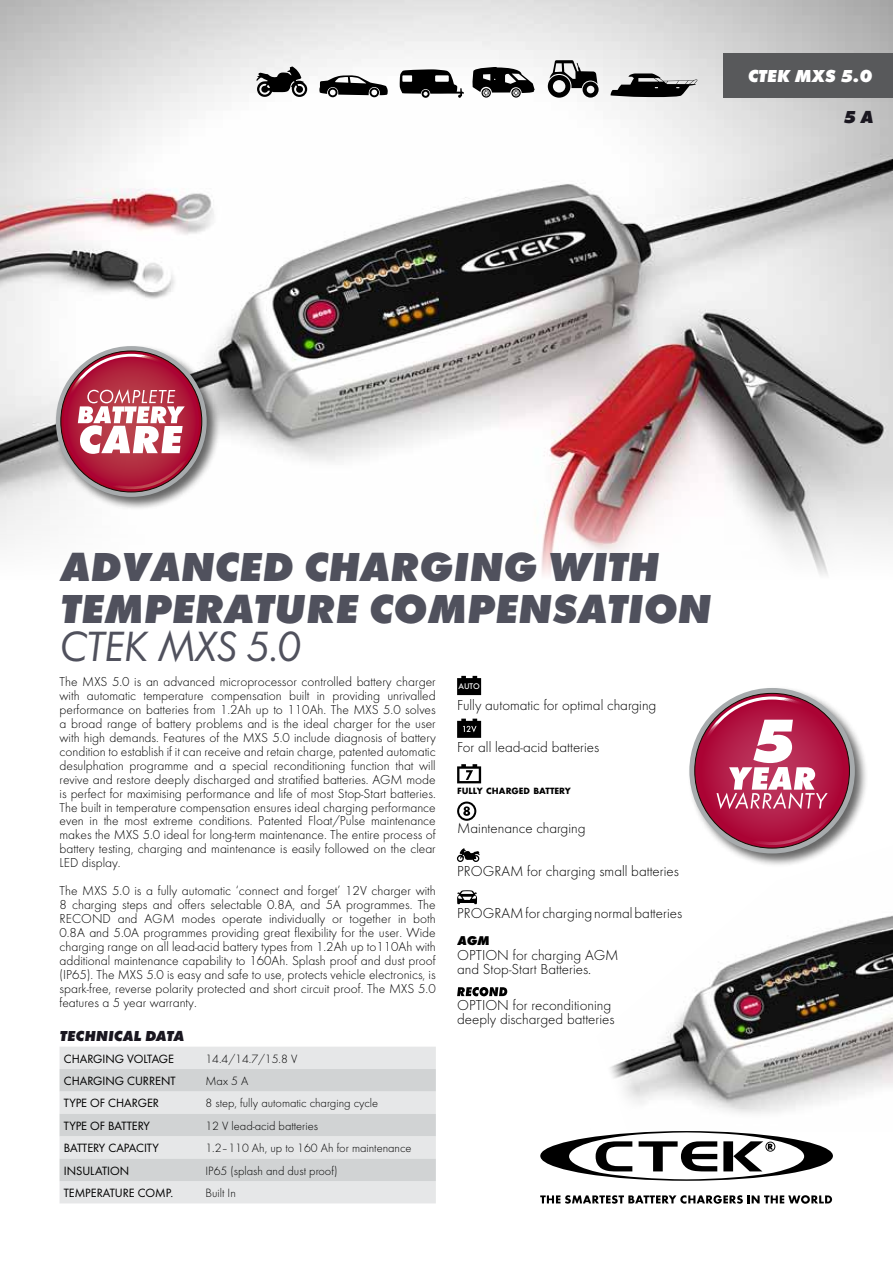
<style>
.page{position:relative;width:893px;height:1263px;background:#fff}
.page>*{position:absolute;margin:0;border:0;box-sizing:border-box;transform-origin:0 0}
.t1{font:43.95px "Futura Boo Obl";letter-spacing:-.025em;color:#50515d}
.t2{font:italic 700 expanded 42px/42px "Futura";color:#50515d}
.t3{font:italic 700 expanded 18px "Futura";color:#fff}
.t4{font:italic 700 expanded 18px "Futura";color:#1a1720}
.t5{font:300 15px/14.2px "Futura";color:#000}
.t6{font:italic 700 expanded 15px "Futura";color:#1a1720}
.t7{font:300 13.5px/14px "Futura";color:#000;text-align:justify}
.t8{font:italic 700 expanded 13.2px "Futura";color:#000}
.t9{font:300 12.45px "Futura";color:#000}
.t10{font:12.45px "Futura Boo";color:#000}
.t11{font:700 9.45px "Futura";color:#000}
.t12{font:500 8.55px "Futura";color:#fff}
</style>
<div class="page">
<img style="left:0;top:0;width:893px;height:576px">
<img style="left:709px;top:915px;width:184px;height:184px">
<svg style="left:540px;top:986px;width:293px;height:195px"></svg>
<svg style="left:540px;top:1195px;width:292px;height:9px"></svg>
<div style="left:687px;top:686px;width:182px;height:182px;background:#000;opacity:.6"></div>
<svg style="left:687px;top:686px;width:168px;height:169px"></svg>
<div style="left:54px;top:344px;width:167px;height:167px;background:#000;opacity:.6"></div>
<svg style="left:54px;top:344px;width:153px;height:155px"></svg>
<svg style="left:610px;top:73px;width:87px;height:24px;background:#6b6b6b"></svg>
<svg style="left:548px;top:60px;width:51px;height:38px"></svg>
<svg style="left:255px;top:66px;width:52px;height:31px"></svg>
<svg style="left:319px;top:75px;width:69px;height:22px"></svg>
<svg style="left:400px;top:69px;width:64px;height:29px"></svg>
<svg style="left:472px;top:67px;width:63px;height:31px"></svg>
<div style="left:723px;top:53px;width:170px;height:45px;background:#58595b"></div>
<div style="left:60px;top:1047px;width:376px;height:156px;background:#e6e7e8"></div>
<svg style="left:60px;top:1069px;width:376px;height:112px;background:#d9dbdc"></svg>
<svg style="left:457px;top:890px;width:20px;height:14px"></svg>
<svg style="left:457px;top:848px;width:23px;height:14px"></svg>
<svg style="left:457px;top:987px;width:50px;height:9px"></svg>
<svg style="left:457px;top:719px;width:24px;height:19px"></svg>
<svg style="left:457px;top:764px;width:24px;height:19px"></svg>
<svg style="left:457px;top:801px;width:19px;height:20px"></svg>
<svg style="left:457px;top:676px;width:24px;height:19px"></svg>
<h3 class="t3" style="left:747px;top:65px;width:126px">CTEK MXS 5.0</h3>
<h3 class="t4" style="left:843px;top:106px;width:31px">5 A</h3>
<h2 class="t2" style="left:60px;top:546px;width:652px">ADVANCED CHARGING WITH<br>TEMPERATURE COMPENSATION</h2>
<h1 class="t1" style="left:60px;top:620px;width:244px">CTEK MXS 5.0</h1>
<p class="t7" style="left:60px;top:675px;width:378px">The MXS 5.0 is an advanced microprocessor controlled battery charger with automatic temperature compensation built in providing unrivalled performance on batteries from 1.2Ah up to 110Ah. The MXS 5.0 solves a broad range of battery problems and is the ideal charger for the user with high demands. Features of the MXS 5.0 include diagnosis of battery condition to establish if it can receive and retain charge, patented automatic desulphation programme and a special reconditioning function that will revive and restore deeply discharged and stratified batteries. AGM mode is perfect for maximising performance and life of most Stop-Start batteries.<br>The built in temperature compensation ensures ideal charging performance even in the most extreme conditions. Patented Float/Pulse maintenance makes the MXS 5.0 ideal for long-term maintenance. The entire process of battery testing, charging and maintenance is easily followed on the clear LED display.</p>
<p class="t7" style="left:60px;top:884px;width:378px">The MXS 5.0 is a fully automatic ‘connect and forget’ 12V charger with 8 charging steps and offers selectable 0.8A, and 5A programmes. The RECOND and AGM modes operate individually or together in both 0.8A and 5.0A programmes providing great flexibility for the user. Wide charging range on all lead-acid battery types from 1.2Ah up to110Ah with additional maintenance capability to 160Ah. Splash proof and dust proof (IP65). The MXS 5.0 is easy and safe to use, protects vehicle electronics, is spark-free, reverse polarity protected and short circuit proof. The MXS 5.0 features a 5 year warranty.</p>
<p class="t6" style="left:60px;top:1026px;width:126px">TECHNICAL DATA</p>
<p class="t10" style="left:64px;top:1051px;width:112px">CHARGING VOLTAGE</p>
<p class="t9" style="left:205px;top:1051px;width:93px">14.4/14.7/15.8 V</p>
<p class="t10" style="left:64px;top:1073px;width:113px">CHARGING CURRENT</p>
<p class="t9" style="left:205px;top:1074px;width:44px">Max 5 A</p>
<p class="t10" style="left:64px;top:1096px;width:97px">TYPE OF CHARGER</p>
<p class="t9" style="left:205px;top:1096px;width:174px">8 step, fully automatic charging cycle</p>
<p class="t10" style="left:64px;top:1118px;width:88px">TYPE OF BATTERY</p>
<p class="t9" style="left:205px;top:1118px;width:114px">12 V lead-acid batteries</p>
<p class="t10" style="left:64px;top:1140px;width:97px">BATTERY CAPACITY</p>
<p class="t9" style="left:205px;top:1141px;width:208px">1.2–110 Ah, up to 160 Ah for maintenance</p>
<p class="t10" style="left:64px;top:1163px;width:67px">INSULATION</p>
<p class="t9" style="left:205px;top:1163px;width:133px">IP65 (splash and dust proof)</p>
<p class="t10" style="left:64px;top:1185px;width:111px">TEMPERATURE COMP.</p>
<p class="t9" style="left:205px;top:1186px;width:32px">Built In</p>
<p class="t12" style="left:458px;top:681px;width:23px">AUTO</p>
<p class="t5" style="left:457px;top:698px;width:201px">Fully automatic for optimal charging</p>
<p class="t5" style="left:457px;top:740px;width:144px">For all lead-acid batteries</p>
<p class="t11" style="left:457px;top:785px;width:115px">FULLY CHARGED BATTERY</p>
<p class="t5" style="left:457px;top:821px;width:130px">Maintenance charging</p>
<p class="t5" style="left:457px;top:864px;width:223px">PROGRAM for charging small batteries</p>
<p class="t5" style="left:457px;top:906px;width:226px">PROGRAM for charging normal batteries</p>
<p class="t5" style="left:457px;top:948px;width:163px">OPTION for charging AGM and Stop-Start Batteries.</p>
<p class="t5" style="left:457px;top:998px;width:159px">OPTION for reconditioning deeply discharged batteries</p>
<p class="t8" style="left:457px;top:933px;width:34px">AGM</p>
</div>
